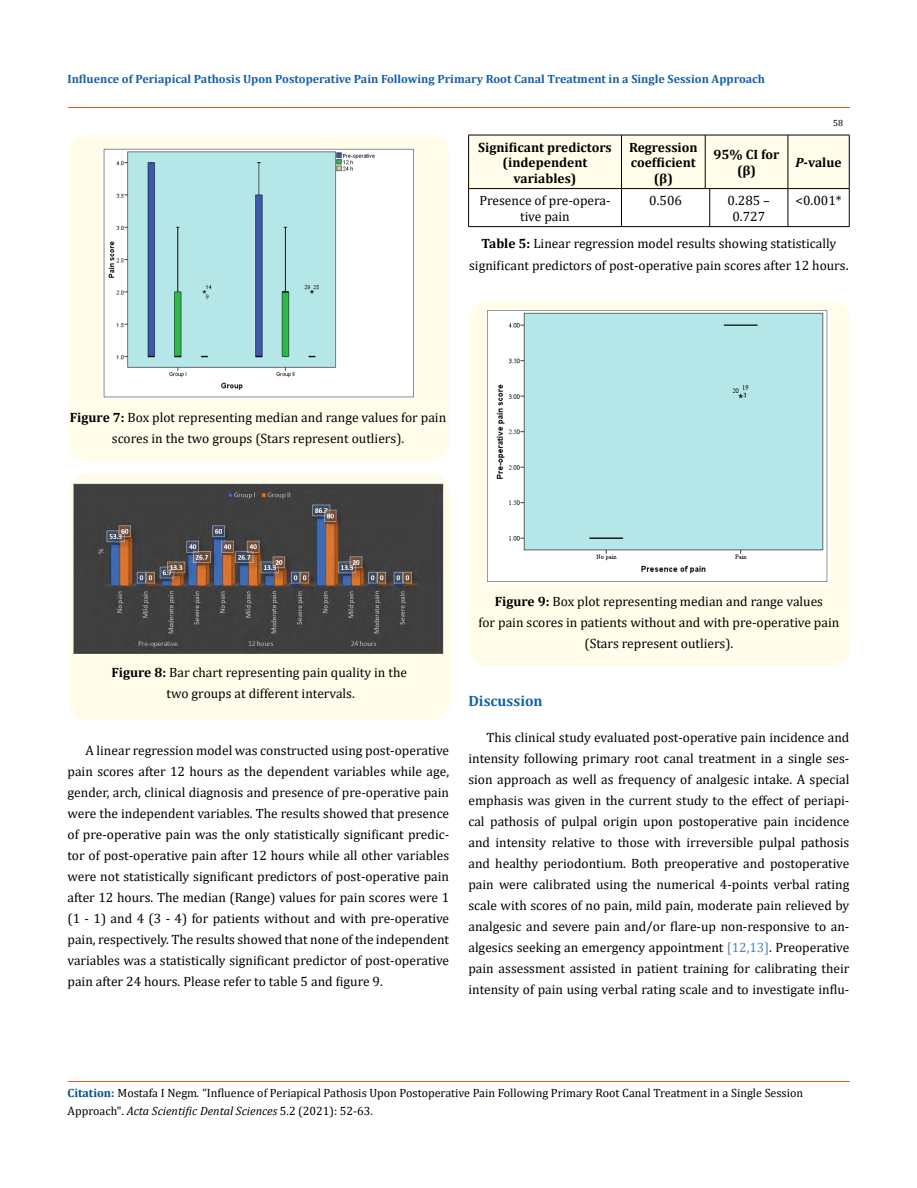
<style>
.page{position:relative;width:917px;height:1188px;background:#fff}
.page>*{position:absolute;margin:0;border:0;box-sizing:border-box;transform-origin:0 0}
.t1{font:700 15px "Cambria";color:#1560a6}
.t2{font:13.5px/21px "Cambria";color:#000;text-align:center}
.t3{font:700 13.5px/15.6px "Cambria";color:#000;text-align:center}
.t4{font:12px/18px "Cambria";color:#000}
.t5{font:700 12px "Cambria";color:#1560a6}
.t6{font:9px "Cambria";color:#000}
.s1{font-style:italic}
.s2{font-weight:700}
.s3{font-size:15px}
.s4{color:#4f81bd}
.s5{font-weight:700;color:#035089}
</style>
<div class="page">
<div style="left:68px;top:135px;width:381px;height:326px;background:#fffde9;border-radius:18px"></div>
<img style="left:103px;top:149px;width:311px;height:249px">
<div style="left:69px;top:474px;width:381px;height:247px;background:#fffde9;border-radius:18px"></div>
<img style="left:74px;top:484px;width:369px;height:169px">
<hr style="left:849px;top:135px;width:1px;height:53px;background:#000">
<hr style="left:468px;top:189px;width:1px;height:37px;background:#000">
<hr style="left:621px;top:189px;width:1px;height:37px;background:#000">
<div style="left:468px;top:135px;width:381px;height:54px;background:#fffde9"></div>
<hr style="left:709px;top:188px;width:78px;height:1px;background:#000">
<hr style="left:709px;top:189px;width:1px;height:37px;background:#000">
<hr style="left:788px;top:188px;width:61px;height:1px;background:#000">
<hr style="left:787px;top:189px;width:1px;height:37px;background:#000">
<hr style="left:849px;top:189px;width:1px;height:37px;background:#000">
<hr style="left:468px;top:226px;width:153px;height:1px;background:#000">
<hr style="left:621px;top:226px;width:84px;height:1px;background:#000">
<hr style="left:709px;top:226px;width:78px;height:1px;background:#000">
<hr style="left:788px;top:226px;width:61px;height:1px;background:#000">
<div style="left:468px;top:301px;width:381px;height:365px;background:#fffde9;border-radius:18px"></div>
<img style="left:486px;top:310px;width:343px;height:274px">
<hr style="left:68px;top:108px;width:781px;height:1px;background:#e05d1a">
<hr style="left:68px;top:1082px;width:781px;height:1px;background:#e05d1a">
<p class="t5" style="left:68px;top:70px;width:699px">Influence of Periapical Pathosis Upon Postoperative Pain Following Primary Root Canal Treatment in a Single Session Approach</p>
<p class="t6" style="left:833px;top:118px;width:11px">58</p>
<p class="t3" style="left:478px;top:139px;width:135px">Significant predictors (independent variables)</p>
<p class="t3" style="left:629px;top:139px;width:70px">Regression coefficient (β)</p>
<p class="t3" style="left:713px;top:146px;width:67px">95% CI for (β)</p>
<p class="t3" style="left:795px;top:154px;width:48px"><span class="s1">P</span>-value</p>
<p class="t2" style="left:479px;top:193px;width:132px;line-height:15.5px">Presence of pre-opera&shy;tive pain</p>
<p class="t2" style="left:649px;top:190px;width:34px">0.506</p>
<p class="t2" style="left:727px;top:193px;width:44px;line-height:15.5px">0.285 –<br>0.727</p>
<p class="t2" style="left:795px;top:190px;width:47px">&lt;0.001*</p>
<p class="t2" style="left:469px;top:232px;width:381px;line-height:22.5px"><span class="s2">Table 5:</span> Linear regression model results showing statistically significant predictors of post-operative pain scores after 12 hours<span class="s3">.</span></p>
<p class="t2" style="left:70px;top:407px;width:378px"><span class="s2">Figure 7:</span> Box plot representing median and range values for pain scores in the two groups (Stars represent outliers).</p>
<p class="t2" style="left:111px;top:662px;width:297px"><span class="s2">Figure 8:</span> Bar chart representing pain quality in the two groups at different intervals.</p>
<p class="t2" style="left:68px;top:739px;width:383px;text-align:justify;text-indent:18px">A linear regression model was constructed using post-operative pain scores after 12 hours as the dependent variables while age, gender, arch, clinical diagnosis and presence of pre-operative pain were the independent variables. The results showed that presence of pre-operative pain was the only statistically significant predic&shy;tor of post-operative pain after 12 hours while all other variables were not statistically significant predictors of post-operative pain after 12 hours. The median (Range) values for pain scores were 1 (1 - 1) and 4 (3 - 4) for patients without and with pre-operative pain, respectively. The results showed that none of the independent variables was a statistically significant predictor of post-operative pain after 24 hours. Please refer to table 5 and figure 9.</p>
<p class="t2" style="left:478px;top:591px;width:362px"><span class="s2">Figure 9:</span> Box plot representing median and range values<br>for pain scores in patients without and with pre-operative pain (Stars represent outliers).</p>
<p class="t1" style="left:468px;top:691px;width:76px">Discussion</p>
<p class="t2" style="left:468px;top:727px;width:382px;text-align:justify;text-indent:18px">This clinical study evaluated post-operative pain incidence and intensity following primary root canal treatment in a single ses&shy;sion approach as well as frequency of analgesic intake. A special emphasis was given in the current study to the effect of periapi&shy;cal pathosis of pulpal origin upon postoperative pain incidence and intensity relative to those with irreversible pulpal pathosis and healthy periodontium. Both preoperative and postoperative pain were calibrated using the numerical 4-points verbal rating scale with scores of no pain, mild pain, moderate pain relieved by analgesic and severe pain and/or flare-up non-responsive to an&shy;algesics seeking an emergency appointment <span class="s4">[12,13]</span>. Preoperative pain assessment assisted in patient training for calibrating their intensity of pain using verbal rating scale and to investigate influ-</p>
<p class="t4" style="left:68px;top:1084px;width:737px"><span class="s5">Citation:</span> Mostafa I Negm<span class="s1">.</span> “Influence of Periapical Pathosis Upon Postoperative Pain Following Primary Root Canal Treatment in a Single Session<br>Approach". <span class="s1">Acta Scientific Dental Sciences</span> 5.2 (2021): 52-63.</p>
</div>
